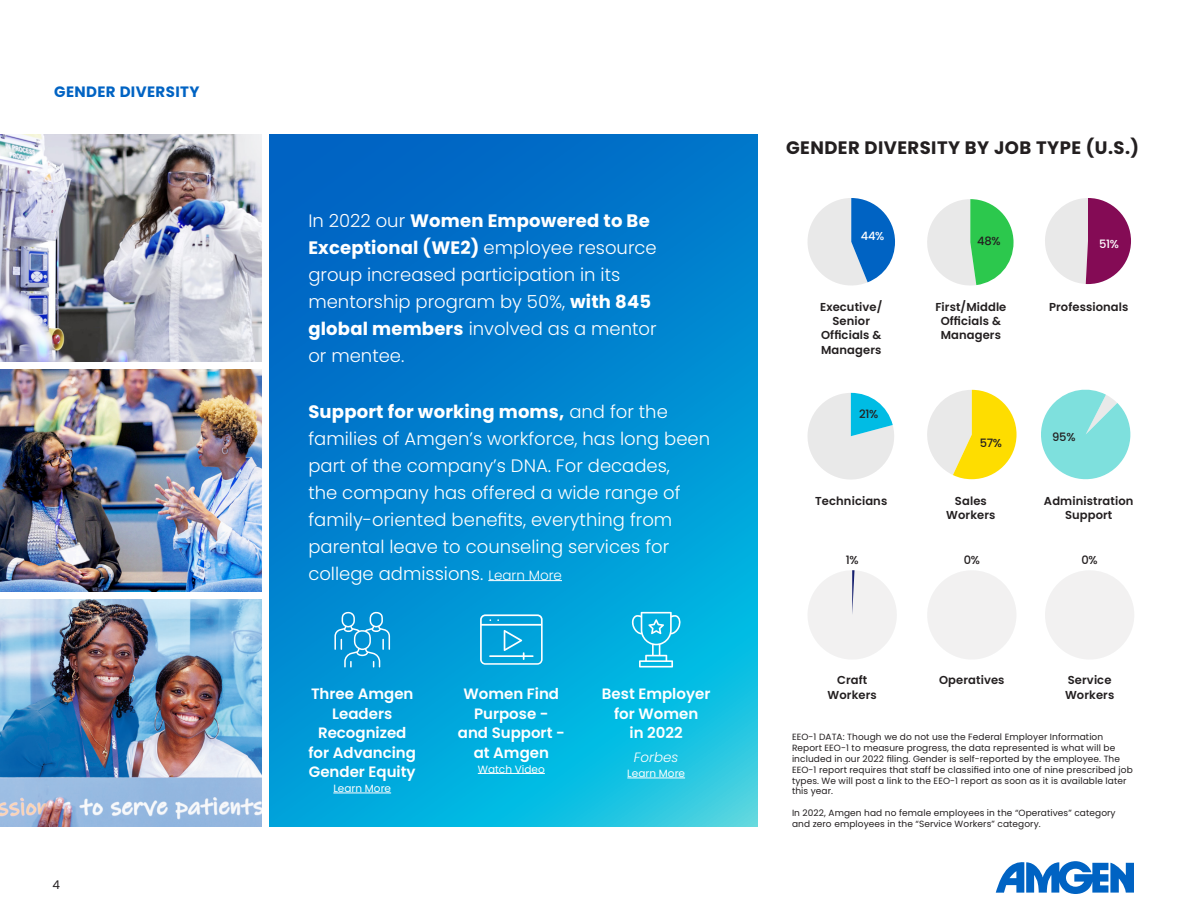
<style>
.page{position:relative;width:1188px;height:918px;background:#fff}
.page>*{position:absolute;margin:0;border:0;box-sizing:border-box;transform-origin:0 0}
.Body_Copy{font:300 18px/27px "Poppins";color:#fff}
.Body_Copy-2{font:700 18px "Poppins";letter-spacing:.025em;color:#231f20}
.Body_Copy-3{font:600 15px/19.5px "Poppins";color:#fff;text-align:center}
.Body_Copy-4{font:700 15px "Poppins";letter-spacing:.025em;color:#0063c3}
.Body_Copy-5{font:italic 300 13.5px "Poppins";color:#fff}
.t1{font:12px "Poppins";color:#231f20}
.t2{font:600 11.55px/14.4px "Poppins";letter-spacing:.01em;color:#231f20}
.t3{font:500 11.55px "Poppins";letter-spacing:-.025em;color:#231f20}
.t4{font:500 11.55px "Poppins";color:#fff}
.t5{font:10.5px "Poppins";color:#fff}
.t6{font:9px/10.8px "Poppins";letter-spacing:.01em;color:#231f20}
.s1{font-weight:700}
.s2{font-size:13.5px}
</style>
<div class="page">
<svg style="left:996px;top:861px;width:138px;height:33px"></svg>
<svg style="left:808px;top:570px;width:89px;height:89px"></svg>
<svg style="left:1041px;top:389px;width:90px;height:91px"></svg>
<svg style="left:807px;top:393px;width:87px;height:87px"></svg>
<svg style="left:807px;top:198px;width:88px;height:88px"></svg>
<svg style="left:1045px;top:571px;width:89px;height:88px"></svg>
<svg style="left:927px;top:571px;width:89px;height:88px"></svg>
<svg style="left:927px;top:390px;width:90px;height:89px"></svg>
<svg style="left:1045px;top:198px;width:86px;height:86px"></svg>
<svg style="left:927px;top:199px;width:87px;height:87px"></svg>
<svg style="left:269px;top:135px;width:488px;height:692px;background:#028dd2"></svg>
<img style="left:0;top:599px;width:262px;height:227px">
<img style="left:0;top:369px;width:262px;height:223px">
<img style="left:0;top:135px;width:262px;height:227px">
<hr style="left:627px;top:778px;width:58px;height:1px;background:#fff">
<hr style="left:333px;top:793px;width:58px;height:1px;background:#fff">
<hr style="left:478px;top:773px;width:67px;height:1px;background:#fff">
<hr style="left:488px;top:580px;width:74px;height:1px;background:#fff">
<svg style="left:632px;top:612px;width:50px;height:56px;background:#31c1e6"></svg>
<svg style="left:334px;top:611px;width:56px;height:57px;background:#27a2da"></svg>
<svg style="left:480px;top:614px;width:63px;height:51px;background:#32b3e1"></svg>
<p class="Body_Copy-4" style="left:54px;top:83px;width:147px">GENDER DIVERSITY</p>
<p class="t1" style="left:53px;top:878px;width:9px">4</p>
<p class="Body_Copy" style="left:308px;top:207px;width:350px">In 2022 our <span class="s1">Women Empowered to Be<br>Exceptional (WE2)</span> employee resource group increased participation in its mentorship program by 50%, <span class="s1">with 845 global members</span> involved as a mentor or mentee.</p>
<p class="Body_Copy" style="left:308px;top:398px;width:403px"><span class="s1">Support for working moms,</span> and for the families of Amgen’s workforce, has long been part of the company’s DNA. For decades,<br>the company has offered a wide range of family-oriented benefits, everything from parental leave to counseling services for college admissions. <span class="s2">Learn More</span></p>
<p class="Body_Copy-3" style="left:311px;top:684px;width:104px">Three Amgen</p>
<p class="Body_Copy-3" style="left:318px;top:704px;width:90px">Leaders<br>Recognized</p>
<p class="Body_Copy-3" style="left:308px;top:743px;width:109px">for Advancing</p>
<p class="Body_Copy-3" style="left:309px;top:762px;width:108px">Gender Equity</p>
<p class="t5" style="left:333px;top:782px;width:59px">Learn More</p>
<p class="Body_Copy-3" style="left:464px;top:684px;width:97px">Women Find<br>Purpose -</p>
<p class="Body_Copy-3" style="left:458px;top:723px;width:108px">and Support -</p>
<p class="Body_Copy-3" style="left:474px;top:743px;width:77px">at Amgen</p>
<p class="t5" style="left:478px;top:763px;width:69px">Watch Video</p>
<p class="Body_Copy-3" style="left:602px;top:684px;width:110px">Best Employer</p>
<p class="Body_Copy-3" style="left:614px;top:704px;width:86px">for Women</p>
<p class="Body_Copy-3" style="left:630px;top:723px;width:55px">in 2022</p>
<p class="Body_Copy-5" style="left:634px;top:750px;width:46px">Forbes</p>
<p class="t5" style="left:627px;top:767px;width:59px">Learn More</p>
<p class="Body_Copy-2" style="left:786px;top:137px;width:355px">GENDER DIVERSITY BY JOB TYPE (U.S.)</p>
<p class="t4" style="left:861px;top:229px;width:25px">44%</p>
<p class="t3" style="left:977px;top:234px;width:25px">48%</p>
<p class="t4" style="left:1099px;top:238px;width:21px">51%</p>
<p class="t2" style="left:820px;top:299px;width:64px;text-align:center">Executive/<br>Senior</p>
<p class="t2" style="left:821px;top:328px;width:62px">Officials &amp;<br>Managers</p>
<p class="t2" style="left:935px;top:299px;width:73px">First/Middle</p>
<p class="t2" style="left:941px;top:314px;width:62px">Officials &amp;<br>Managers</p>
<p class="t2" style="left:1049px;top:299px;width:81px">Professionals</p>
<p class="t3" style="left:859px;top:407px;width:21px">21%</p>
<p class="t3" style="left:980px;top:436px;width:24px">57%</p>
<p class="t3" style="left:1052px;top:430px;width:25px">95%</p>
<p class="t2" style="left:815px;top:494px;width:74px">Technicians</p>
<p class="t2" style="left:955px;top:494px;width:33px">Sales</p>
<p class="t2" style="left:946px;top:508px;width:51px">Workers</p>
<p class="t2" style="left:1044px;top:494px;width:91px">Administration</p>
<p class="t2" style="left:1065px;top:508px;width:49px">Support</p>
<p class="t3" style="left:846px;top:553px;width:14px">1%</p>
<p class="t3" style="left:964px;top:553px;width:18px">0%</p>
<p class="t3" style="left:1082px;top:553px;width:18px">0%</p>
<p class="t2" style="left:837px;top:673px;width:32px">Craft</p>
<p class="t2" style="left:828px;top:688px;width:51px">Workers</p>
<p class="t2" style="left:939px;top:673px;width:67px">Operatives</p>
<p class="t2" style="left:1068px;top:673px;width:45px">Service</p>
<p class="t2" style="left:1065px;top:688px;width:51px">Workers</p>
<p class="t6" style="left:792px;top:732px;width:342px">EEO-1 DATA: Though we do not use the Federal Employer Information Report EEO-1 to measure progress, the data represented is what will be included in our 2022 filing. Gender is self-reported by the employee. The EEO-1 report requires that staff be classified into one of nine prescribed job types. We will post a link to the EEO-1 report as soon as it is available later this year.</p>
<p class="t6" style="left:792px;top:808px;width:325px">In 2022, Amgen had no female employees in the “Operatives” category and zero employees in the “Service Workers” category.</p>
</div>
